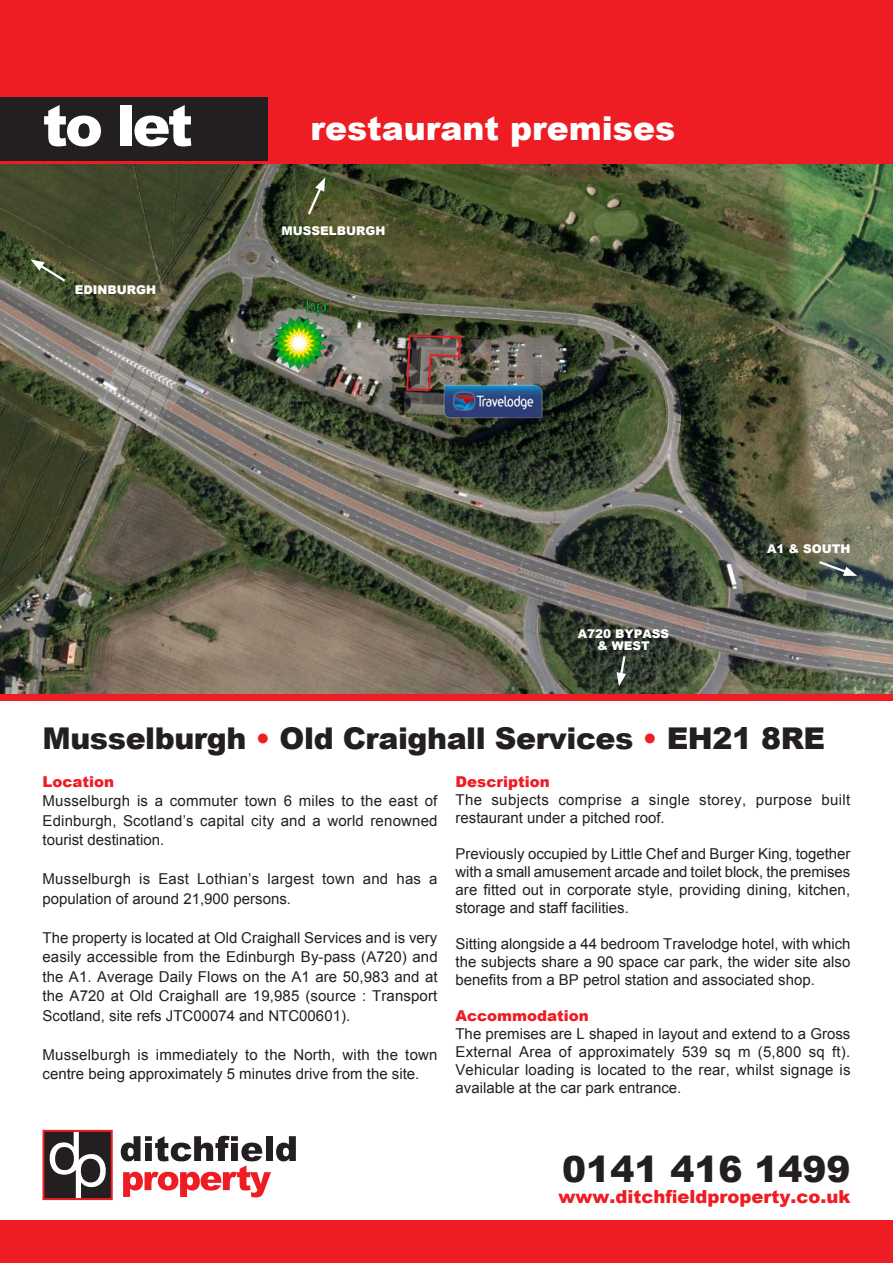
<style>
.page{position:relative;width:893px;height:1263px;background:#fff}
.page>*{position:absolute;margin:0;border:0;box-sizing:border-box;transform-origin:0 0}
.t1{font:900 57px "Arial";color:#fff}
.t2{font:900 36px "Arial";color:#231f20}
.t3{font:900 33px "Arial";color:#fff}
.t4{font:900 30px "Arial";letter-spacing:-.015em;color:#231f20}
.t5{font:900 18px "Arial";color:#ee1d23}
.body{font:15px/18px "Arial";color:#231f20;text-align:justify}
.body-2{font:15px/19.5px "Arial";letter-spacing:.02em;color:#231f20}
.body-3{font:15px/18px "Arial";letter-spacing:.025em;color:#231f20}
.head{font:900 15px "Arial";color:#ee1d23}
.head-2{font:900 12px "Arial";color:#fff}
.s1{color:#ee1d23}
</style>
<div class="page">
<img style="left:0;top:164px;width:893px;height:530px">
<div style="left:0;top:694px;width:893px;height:7px;background:#ee1d23"></div>
<div style="left:44px;top:1131px;width:68px;height:68px;background:#231f20"></div>
<svg style="left:50px;top:1133px;width:56px;height:64px"></svg>
<svg style="left:121px;top:1136px;width:175px;height:61px"></svg>
<div style="left:43px;top:1130px;width:70px;height:70px;border:2px solid #ee1d23"></div>
<div style="left:0;top:1220px;width:893px;height:43px;background:#ee1d23"></div>
<div style="left:0;top:0;width:893px;height:164px;background:#ee1d23"></div>
<div style="left:0;top:97px;width:268px;height:64px;background:#231f20"></div>
<img style="left:405px;top:334px;width:57px;height:58px">
<svg style="left:31px;top:259px;width:37px;height:25px"></svg>
<svg style="left:817px;top:559px;width:40px;height:17px"></svg>
<svg style="left:306px;top:177px;width:19px;height:40px"></svg>
<svg style="left:617px;top:654px;width:10px;height:32px"></svg>
<img style="left:443px;top:385px;width:99px;height:34px">
<img style="left:273px;top:300px;width:52px;height:70px">
<p class="t1" style="left:43px;top:94px;width:152px">to let</p>
<p class="head-2" style="left:75px;top:283px;width:83px">EDINBURGH</p>
<p class="t3" style="left:310px;top:110px;width:366px">restaurant premises</p>
<p class="head-2" style="left:281px;top:224px;width:105px">MUSSELBURGH</p>
<p class="head-2" style="left:578px;top:627px;width:93px">A720 BYPASS</p>
<p class="head-2" style="left:597px;top:639px;width:54px">&amp; WEST</p>
<p class="head-2" style="left:767px;top:542px;width:85px">A1 &amp; SOUTH</p>
<p class="t4" style="left:43px;top:722px;width:784px">Musselburgh <span class="s1">•</span> Old Craighall Services <span class="s1">•</span> EH21 8RE</p>
<p class="head" style="left:43px;top:773px;width:73px">Location</p>
<p class="body" style="left:43px;top:791px;width:396px;line-height:19.5px">Musselburgh is a commuter town 6 miles to the east of Edinburgh, Scotland’s capital city and a world renowned tourist destination.</p>
<p class="body-2" style="left:43px;top:869px;width:396px">Musselburgh is East Lothian’s largest town and has a population of around 21,900 persons.</p>
<p class="body" style="left:43px;top:928px;width:397px;line-height:19.5px">The property is located at Old Craighall Services and is very easily accessible from the Edinburgh By-pass (A720) and the A1. Average Daily Flows on the A1 are 50,983 and at the A720 at Old Craighall are 19,985 (source : Transport Scotland, site refs JTC00074 and NTC00601).</p>
<p class="body" style="left:43px;top:1045px;width:397px;line-height:19.5px">Musselburgh is immediately to the North, with the town centre being approximately 5 minutes drive from the site.</p>
<p class="head" style="left:455px;top:773px;width:96px">Description</p>
<p class="body-3" style="left:455px;top:791px;width:396px">The subjects comprise a single storey, purpose built restaurant under a pitched roof.</p>
<p class="body" style="left:455px;top:845px;width:397px">Previously occupied by Little Chef and Burger King, together with a small amusement arcade and toilet block, the premises are fitted out in corporate style, providing dining, kitchen, storage and staff facilities.</p>
<p class="body" style="left:455px;top:935px;width:397px">Sitting alongside a 44 bedroom Travelodge hotel, with which the subjects share a 90 space car park, the wider site also benefits from a BP petrol station and associated shop.</p>
<p class="head" style="left:455px;top:1007px;width:135px">Accommodation</p>
<p class="body" style="left:455px;top:1025px;width:397px">The premises are L shaped in layout and extend to a Gross External Area of approximately 539 sq m (5,800 sq ft).<br>Vehicular loading is located to the rear, whilst signage is available at the car park entrance.</p>
<p class="t2" style="left:562px;top:1149px;width:290px">0141 416 1499</p>
<p class="t5" style="left:558px;top:1187px;width:293px">www.ditchfieldproperty.co.uk</p>
</div>
